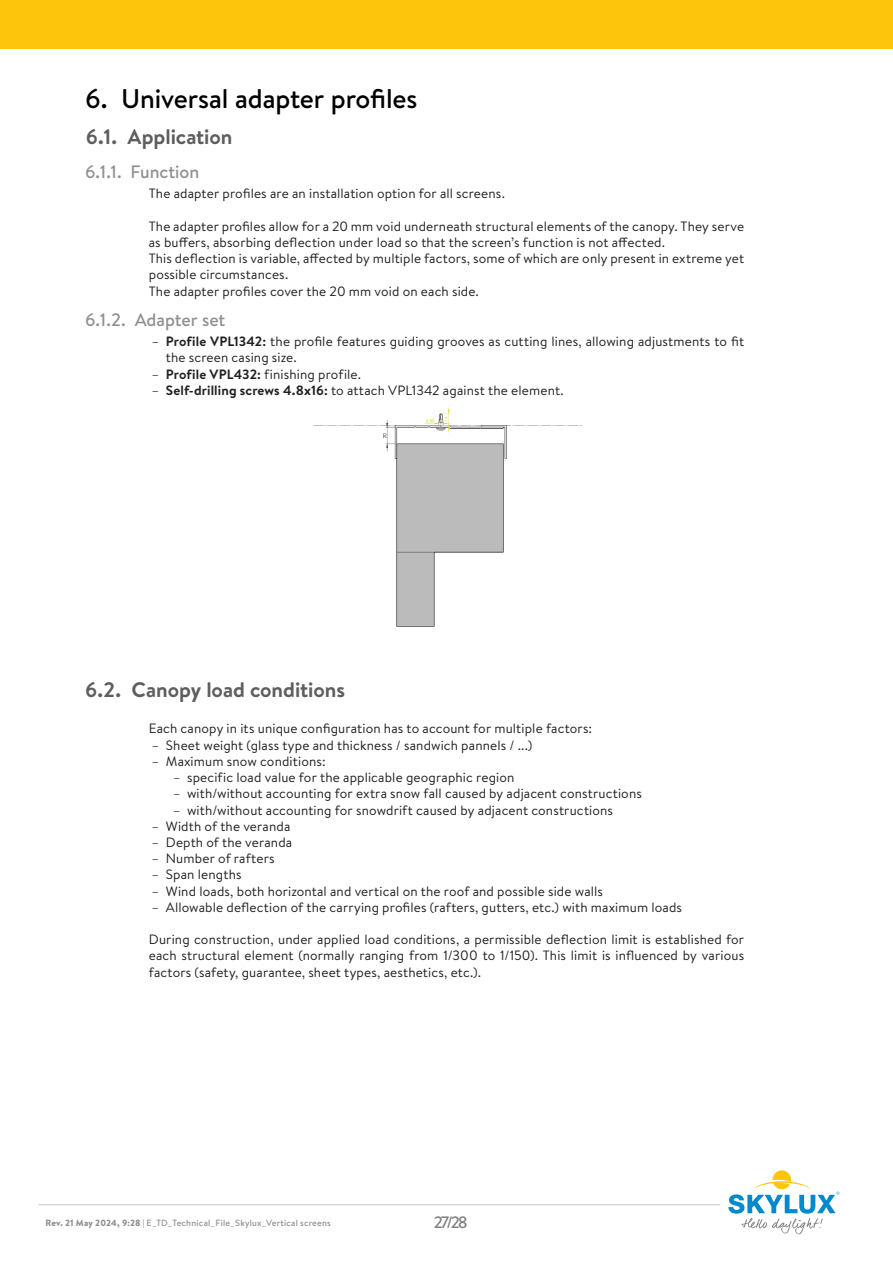
<style>
.page{position:relative;width:893px;height:1263px;background:#fff}
.page>*{position:absolute;margin:0;border:0;box-sizing:border-box;transform-origin:0 0}
.t1{font:500 27px "Brandon Text";letter-spacing:-.005em;color:#000}
.t2{font:700 21px "Brandon Text";color:#5f5e5e}
.t3{font:500 18px "Brandon Text";letter-spacing:-.005em;color:#929090}
.t4{font:500 16.5px "Brandon Text";color:#808285}
.A_61_b1_-_FILLED{font:13.5px/16.2px "Brandon Text";letter-spacing:.01em;color:#231f20}
.t5{font:500 9px "Brandon Text";letter-spacing:.025em;color:#929090}
.s1{font-weight:700}
.s2{font-weight:900}
</style>
<div class="page">
<svg style="left:728px;top:1170px;width:111px;height:64px"></svg>
<img style="left:313px;top:407px;width:270px;height:220px">
<hr style="left:38px;top:1204px;width:682px;height:1px;background:#c8c6c6">
<div style="left:0;top:0;width:893px;height:49px;background:#fec50d"></div>
<p class="t1" style="left:85px;top:80px;width:334px">6. Universal adapter profiles</p>
<p class="t2" style="left:86px;top:122px;width:148px">6.1. Application</p>
<p class="t3" style="left:85px;top:159px;width:116px">6.1.1. Function</p>
<p class="A_61_b1_-_FILLED" style="left:149px;top:185px;width:358px">The adapter profiles are an installation option for all screens.</p>
<p class="A_61_b1_-_FILLED" style="left:149px;top:217px;width:597px">The adapter profiles allow for a 20 mm void underneath structural elements of the canopy. They serve as buffers, absorbing deflection under load so that the screen’s function is not affected.</p>
<p class="A_61_b1_-_FILLED" style="left:149px;top:250px;width:597px">This deflection is variable, affected by multiple factors, some of which are only present in extreme yet possible circumstances.</p>
<p class="A_61_b1_-_FILLED" style="left:149px;top:282px;width:332px">The adapter profiles cover the 20 mm void on each side.</p>
<p class="t3" style="left:85px;top:307px;width:142px">6.1.2. Adapter set</p>
<p class="A_61_b1_-_FILLED" style="left:166px;top:333px;width:580px;text-indent:-14px">– <span class="s1">Profile VPL1342:</span> the profile features guiding grooves as cutting lines, allowing adjustments to fit the screen casing size.</p>
<p class="A_61_b1_-_FILLED" style="left:152px;top:365px;width:211px">– <span class="s1">Profile VPL432:</span> finishing profile.</p>
<p class="A_61_b1_-_FILLED" style="left:152px;top:381px;width:413px">– <span class="s1">Self-drilling screws 4.8x16:</span> to attach VPL1342 against the element.</p>
<p class="t2" style="left:85px;top:675px;width:261px">6.2. Canopy load conditions</p>
<p class="A_61_b1_-_FILLED" style="left:149px;top:720px;width:445px">Each canopy in its unique configuration has to account for multiple factors:</p>
<p class="A_61_b1_-_FILLED" style="left:152px;top:736px;width:382px">– Sheet weight (glass type and thickness / sandwich pannels / ...)</p>
<p class="A_61_b1_-_FILLED" style="left:152px;top:753px;width:175px">– Maximum snow conditions:</p>
<p class="A_61_b1_-_FILLED" style="left:173px;top:769px;width:343px">– specific load value for the applicable geographic region</p>
<p class="A_61_b1_-_FILLED" style="left:173px;top:785px;width:470px">– with/without accounting for extra snow fall caused by adjacent constructions</p>
<p class="A_61_b1_-_FILLED" style="left:173px;top:801px;width:441px">– with/without accounting for snowdrift caused by adjacent constructions</p>
<p class="A_61_b1_-_FILLED" style="left:152px;top:817px;width:140px">– Width of the veranda</p>
<p class="A_61_b1_-_FILLED" style="left:152px;top:834px;width:142px">– Depth of the veranda</p>
<p class="A_61_b1_-_FILLED" style="left:152px;top:850px;width:124px">– Number of rafters</p>
<p class="A_61_b1_-_FILLED" style="left:152px;top:866px;width:91px">– Span lengths</p>
<p class="A_61_b1_-_FILLED" style="left:152px;top:882px;width:453px">– Wind loads, both horizontal and vertical on the roof and possible side walls</p>
<p class="A_61_b1_-_FILLED" style="left:152px;top:898px;width:532px">– Allowable deflection of the carrying profiles (rafters, gutters, etc.) with maximum loads</p>
<p class="A_61_b1_-_FILLED" style="left:149px;top:931px;width:597px;text-align:justify">During construction, under applied load conditions, a permissible deflection limit is established for each structural element (normally ranging from 1/300 to 1/150). This limit is influenced by various factors (safety, guarantee, sheet types, aesthetics, etc.).</p>
<p class="t5" style="left:45px;top:1217px;width:287px"><span class="s2">Rev. 21 May 2024, 9:28 |</span> E_TD_Technical_File_Skylux_Vertical screens</p>
<p class="t4" style="left:434px;top:1210px;width:35px">27/28</p>
</div>
